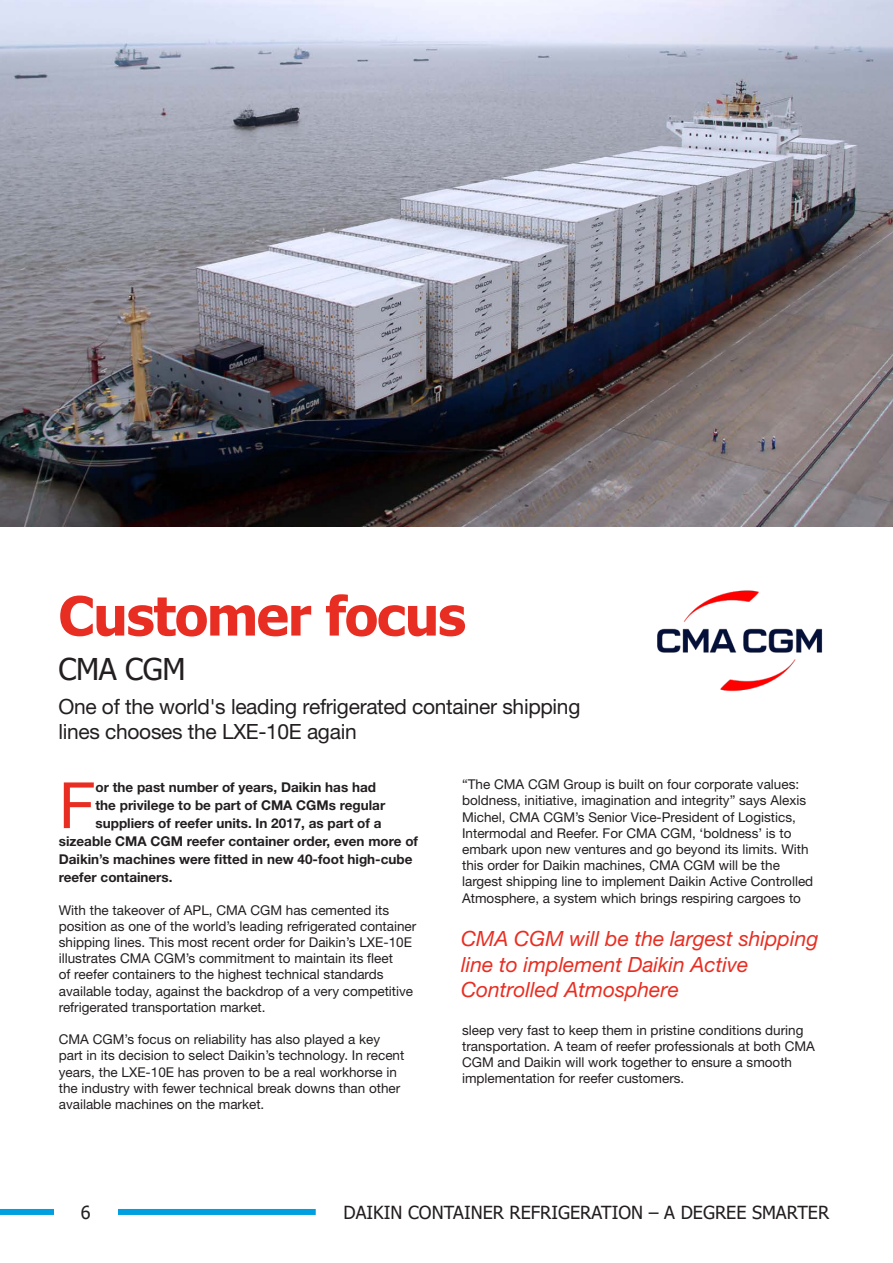
<style>
.page{position:relative;width:893px;height:1263px;background:#fff}
.page>*{position:absolute;margin:0;border:0;box-sizing:border-box;transform-origin:0 0}
.body_drop_cap{font:63.9px "Helvetica Neue LT Std";color:#e82e22}
.headline_small{font:700 54px "Tahoma";letter-spacing:-.02em;color:#e82e22}
.headline_small-2{font:30px "Tahoma";letter-spacing:-.015em;color:#231f20}
.headline_small-3{font:21px/25.2px "Helvetica Neue LT Std";letter-spacing:-.015em;color:#231f20}
.Non_base_grid_aligne{font:italic 21px/25.2px "Helvetica Neue LT Std";color:#e82e22}
.t1{font:18px "Tahoma";color:#231f20}
.t2{font:13.5px/16.2px "Helvetica Neue LT Std";color:#231f20}
.body_drop_cap-2{font:700 13.5px "Helvetica Neue LT Std";color:#231f20}
</style>
<div class="page">
<div style="left:0;top:1209px;width:316px;height:6px;background:#00a0e0"></div>
<div style="left:54px;top:1205px;width:64px;height:41px;background:#fff"></div>
<img style="left:0;top:0;width:893px;height:526px">
<img style="left:657px;top:590px;width:166px;height:102px">
<p class="headline_small" style="left:58px;top:578px;width:409px">Customer focus</p>
<p class="headline_small-2" style="left:58px;top:649px;width:128px">CMA CGM</p>
<p class="headline_small-3" style="left:58px;top:693px;width:523px">One of the world's leading refrigerated container shipping lines chooses the LXE-10E again</p>
<p class="body_drop_cap" style="left:59px;top:767px;width:38px">F</p>
<p class="body_drop_cap-2" style="left:96px;top:779px;width:282px">or the past number of years, Daikin has had</p>
<p class="t2" style="left:462px;top:776px;width:353px">“The CMA CGM Group is built on four corporate values: boldness, initiative, imagination and integrity” says Alexis Michel, CMA CGM’s Senior Vice-President of Logistics, Intermodal and Reefer. For CMA CGM, ‘boldness’ is to embark upon new ventures and go beyond its limits. With this order for Daikin machines, CMA CGM will be the largest shipping line to implement Daikin Active Controlled Atmosphere, a system which brings respiring cargoes to</p>
<p class="body_drop_cap-2" style="left:96px;top:797px;width:291px">the privilege to be part of CMA CGMs regular</p>
<p class="body_drop_cap-2" style="left:96px;top:815px;width:287px">suppliers of reefer units. In 2017, as part of a</p>
<p class="body_drop_cap-2" style="left:59px;top:833px;width:361px">sizeable CMA CGM reefer container order, even more of</p>
<p class="body_drop_cap-2" style="left:59px;top:851px;width:355px">Daikin’s machines were fitted in new 40-foot high-cube</p>
<p class="body_drop_cap-2" style="left:59px;top:869px;width:115px">reefer containers.</p>
<p class="t2" style="left:59px;top:901px;width:359px">With the takeover of APL, CMA CGM has cemented its position as one of the world’s leading refrigerated container shipping lines. This most recent order for Daikin’s LXE-10E illustrates CMA CGM’s commitment to maintain its fleet<br>of reefer containers to the highest technical standards available today, against the backdrop of a very competitive refrigerated transportation market.</p>
<p class="t2" style="left:59px;top:1031px;width:347px">CMA CGM’s focus on reliability has also played a key part in its decision to select Daikin’s technology. In recent years, the LXE-10E has proven to be a real workhorse in the industry with fewer technical break downs than other available machines on the market.</p>
<p class="Non_base_grid_aligne" style="left:461px;top:926px;width:359px">CMA CGM will be the largest shipping line to implement Daikin Active<br>Controlled Atmosphere</p>
<p class="t2" style="left:462px;top:1021px;width:354px">sleep very fast to keep them in pristine conditions during transportation. A team of reefer professionals at both CMA CGM and Daikin will work together to ensure a smooth implementation for reefer customers.</p>
<h3 class="t1" style="left:81px;top:1200px;width:11px">6</h3>
<h3 class="t1" style="left:343px;top:1200px;width:487px">DAIKIN CONTAINER REFRIGERATION – A DEGREE SMARTER</h3>
</div>
